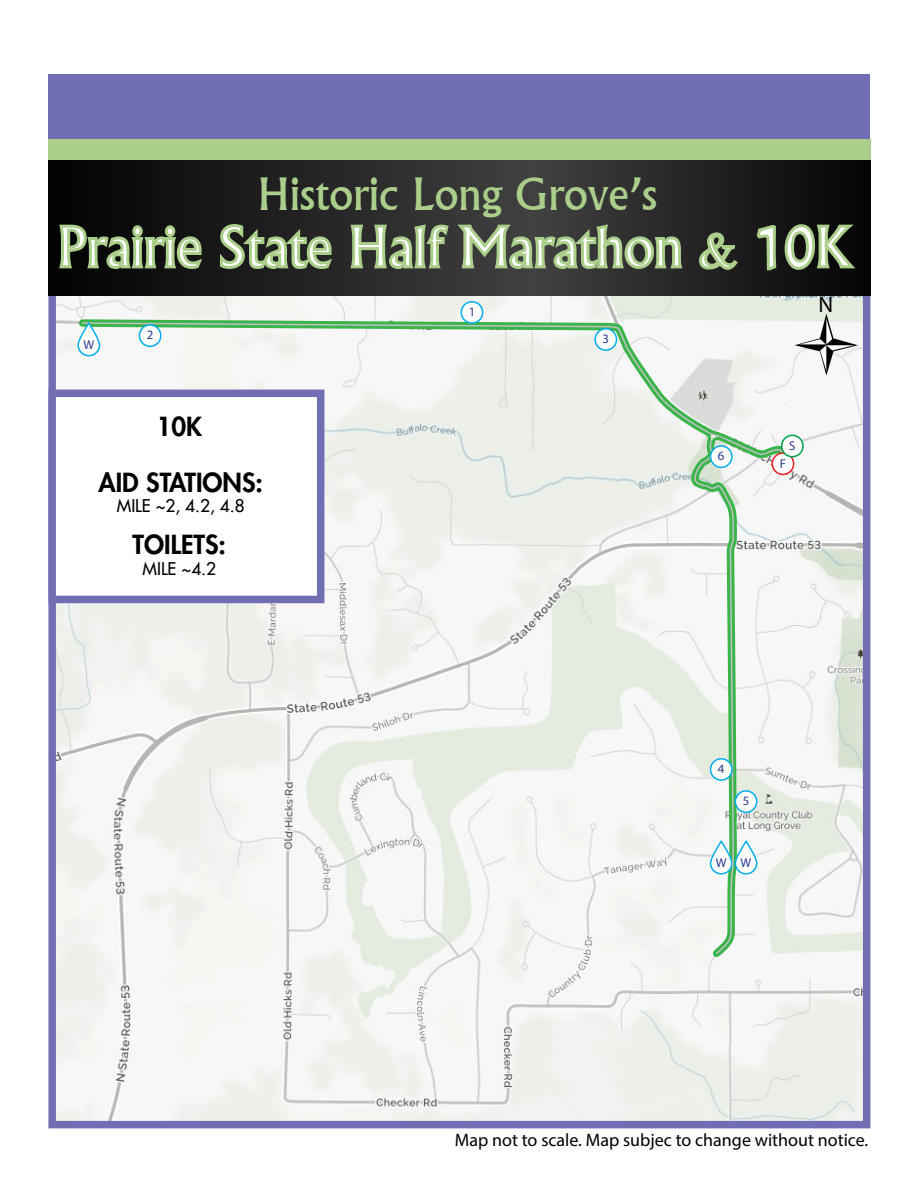
<style>
.page{position:relative;width:918px;height:1188px;background:#fff}
.page>*{position:absolute;margin:0;border:0;box-sizing:border-box;transform-origin:0 0}
.t1{font:59.25px "Narkisim";color:#fff}
.t2{font:47.4px "Narkisim";color:#abcf8b}
.t3{font:800 25.65px "Futura LT";color:#000}
.t4{font:22.35px "Myriad Pro";color:#000}
.t5{font:18px "Myriad Pro";color:#000}
.t6{font:17.1px "Futura LT";color:#000}
.t7{font:12.75px "Myriad Pro";color:#2b3990}
.s1{font-size:74.55px}
</style>
<div class="page">
<img style="left:57px;top:297px;width:804px;height:822px">
<svg style="left:75px;top:316px;width:641px;height:124px"></svg>
<svg style="left:81px;top:322px;width:633px;height:114px"></svg>
<div style="left:461px;top:302px;width:22px;height:21px;background:#fff;border-radius:50%"></div>
<div style="left:461px;top:301px;width:22px;height:23px;border:2px solid #00aeef;border-radius:50%"></div>
<div style="left:139px;top:325px;width:22px;height:21px;background:#fff;border-radius:50%"></div>
<div style="left:139px;top:324px;width:23px;height:23px;border:2px solid #00aeef;border-radius:50%"></div>
<div style="left:595px;top:329px;width:21px;height:21px;background:#fff;border-radius:50%"></div>
<div style="left:594px;top:328px;width:23px;height:23px;border:2px solid #00aeef;border-radius:50%"></div>
<svg style="left:78px;top:323px;width:21px;height:33px"></svg>
<div style="left:77px;top:323px;width:23px;height:33px;border:2px solid #00aeef;border-radius:11px"></div>
<div style="left:772px;top:452px;width:22px;height:23px;border:2px solid #ed1c24;border-radius:50%"></div>
<div style="left:782px;top:435px;width:21px;height:22px;background:#fff;border-radius:50%"></div>
<div style="left:781px;top:435px;width:23px;height:22px;border:2px solid #00a14b;border-radius:50%"></div>
<div style="left:48px;top:288px;width:822px;height:840px;border:8px solid #716eb3"></div>
<svg style="left:48px;top:160px;width:822px;height:135px;background:#212121"></svg>
<div style="left:48px;top:75px;width:822px;height:68px;background:#716eb3"></div>
<div style="left:48px;top:139px;width:822px;height:21px;background:#abcf8b"></div>
<svg style="left:57px;top:223px;width:148px;height:48px;background:#445139"></svg>
<svg style="left:218px;top:223px;width:117px;height:48px;background:#505c45"></svg>
<svg style="left:348px;top:222px;width:337px;height:49px;background:#5b6750"></svg>
<svg style="left:698px;top:230px;width:42px;height:42px;background:#546248"></svg>
<svg style="left:755px;top:223px;width:104px;height:49px;background:#3e4934"></svg>
<div style="left:48px;top:390px;width:276px;height:213px;background:#fff;border:8px solid #716eb3"></div>
<svg style="left:690px;top:427px;width:101px;height:537px"></svg>
<img style="left:794px;top:312px;width:64px;height:65px">
<h2 class="t2" style="left:257px;top:175px;width:401px">Historic Long Grove’s</h2>
<h1 class="t1" style="left:59px;top:223px;width:794px">Prairie State Half Marathon &amp; <span class="s1">10</span>K</h1>
<p class="t7" style="left:83px;top:337px;width:12px">W</p>
<p class="t7" style="left:469px;top:304px;width:8px">1</p>
<p class="t7" style="left:147px;top:327px;width:8px">2</p>
<p class="t7" style="left:603px;top:331px;width:8px">3</p>
<h3 class="t3" style="left:157px;top:410px;width:47px">10K</h3>
<h3 class="t3" style="left:98px;top:465px;width:166px">AID STATIONS:</h3>
<p class="t6" style="left:117px;top:495px;width:129px">MILE ~2, 4.2, 4.8</p>
<h3 class="t3" style="left:133px;top:527px;width:95px">TOILETS:</h3>
<p class="t6" style="left:143px;top:557px;width:75px">MILE ~4.2</p>
<p class="t7" style="left:718px;top:448px;width:8px">6</p>
<p class="t4" style="left:819px;top:291px;width:16px">N</p>
<p class="t7" style="left:789px;top:438px;width:8px">S</p>
<p class="t7" style="left:780px;top:455px;width:8px">F</p>
<p class="t7" style="left:718px;top:761px;width:8px">4</p>
<p class="t7" style="left:743px;top:793px;width:8px">5</p>
<p class="t7" style="left:716px;top:855px;width:37px">W W</p>
<p class="t5" style="left:455px;top:1128px;width:415px">Map not to scale. Map subjec to change without notice.</p>
</div>
